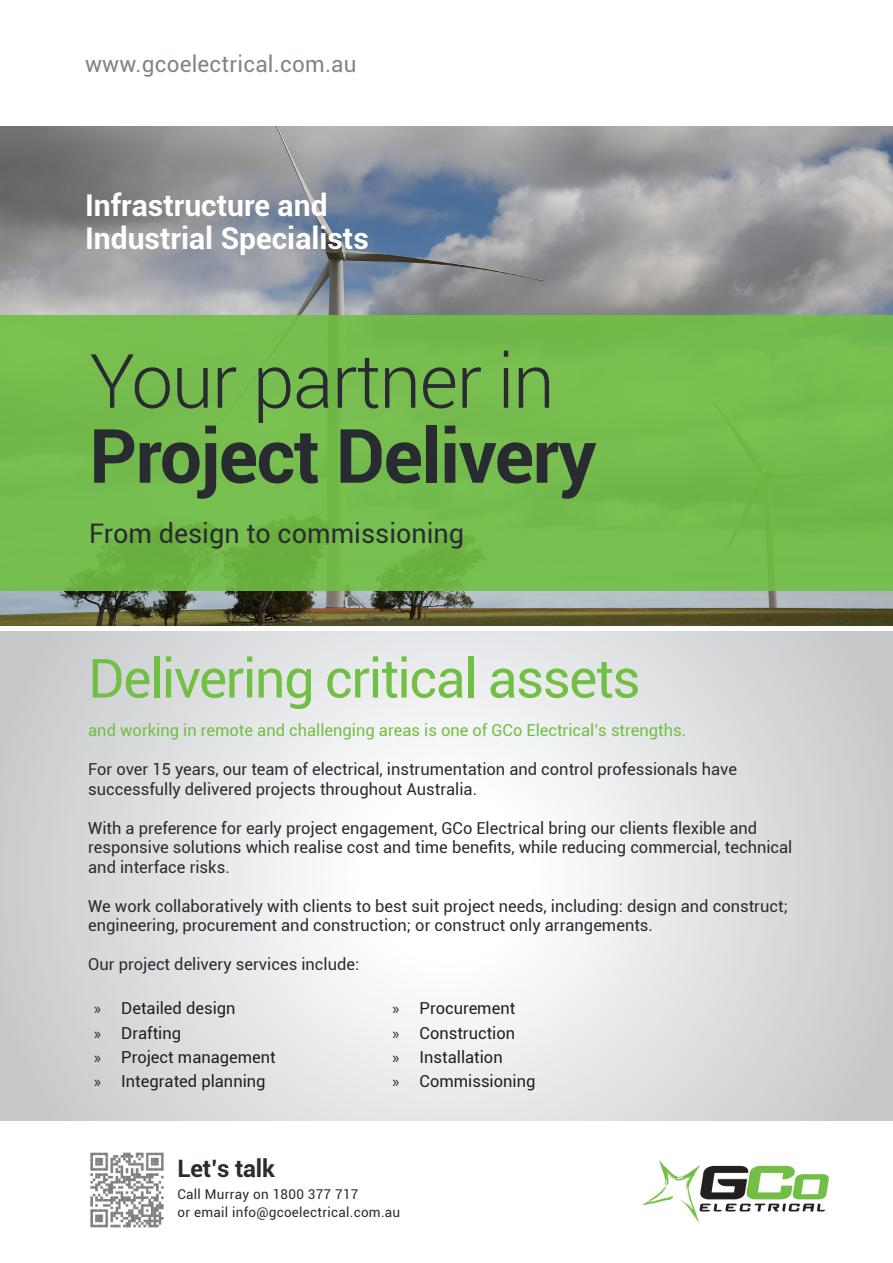
<style>
.page{position:relative;width:893px;height:1263px;background:#fff}
.page>*{position:absolute;margin:0;border:0;box-sizing:border-box;transform-origin:0 0}
.Header_1{font:700 75px "Roboto";letter-spacing:-.02em;color:#282c31}
.Header_1-2{font:300 75px "Roboto";letter-spacing:-.02em;color:#282c31}
.Header_2{font:54px "Roboto";letter-spacing:-.03em;color:#71bf44}
.Sub_header_2{font:700 30px "Roboto";color:#fff}
.Sub_header_1{font:27px "Roboto";color:#282c31}
.Small_text{font:700 24px "Roboto";letter-spacing:-.01em;color:#282c31}
.t1{font:22.5px "Roboto";letter-spacing:.01em;color:#7e858a}
.Normal_text{font:16.5px/19.5px "Roboto";color:#282c31}
.t2{font:16.5px "Roboto";color:#231f20}
.Normal_text-2{font:16.5px "Roboto";color:#71bf44}
.Small_text-2{font:13.5px/17.4px "Roboto";letter-spacing:.02em;color:#282c31}
.s1{font-family:"Myriad Pro"}
</style>
<div class="page">
<img style="left:642px;top:1160px;width:187px;height:63px">
<img style="left:90px;top:1152px;width:74px;height:76px">
<svg style="left:0;top:631px;width:893px;height:489px"></svg>
<img style="left:0;top:126px;width:893px;height:499px">
<div style="left:0;top:316px;width:893px;height:275px;background:#77bd4f"></div>
<h3 class="t1" style="left:85px;top:48px;width:273px">www.gcoelectrical.com.au</h3>
<p class="Sub_header_2" style="left:85px;top:184px;width:244px">Infrastructure and</p>
<p class="Sub_header_2" style="left:85px;top:217px;width:285px">Industrial Specialists</p>
<p class="Header_1-2" style="left:89px;top:329px;width:467px">Your partner in</p>
<p class="Header_1" style="left:89px;top:403px;width:509px">Project Delivery</p>
<p class="Sub_header_1" style="left:89px;top:514px;width:376px">From design to commissioning</p>
<p class="Header_2" style="left:88px;top:640px;width:554px">Delivering critical assets</p>
<p class="Normal_text-2" style="left:88px;top:719px;width:599px">and working in remote and challenging areas is one of GCo Electrical’s strengths.</p>
<p class="Normal_text" style="left:88px;top:759px;width:650px">For over 15 years, our team of electrical, instrumentation and control professionals have successfully delivered projects throughout Australia.</p>
<p class="Normal_text" style="left:88px;top:818px;width:706px">With a preference for early project engagement, GCo Electrical bring our clients flexible and responsive solutions which realise cost and time benefits, while reducing commercial, technical and interface risks.</p>
<p class="Normal_text" style="left:88px;top:896px;width:701px">We work collaboratively with clients to best suit project needs, including: design and construct; engineering, procurement and construction; or construct only arrangements.</p>
<p class="Normal_text" style="left:88px;top:954px;width:273px">Our project delivery services include:</p>
<p class="t2" style="left:94px;top:997px;width:143px"><span class="s1">»</span> Detailed design</p>
<p class="t2" style="left:393px;top:997px;width:124px"><span class="s1">»</span> Procurement</p>
<p class="t2" style="left:94px;top:1021px;width:88px"><span class="s1">»</span> Drafting</p>
<p class="t2" style="left:393px;top:1021px;width:124px"><span class="s1">»</span> Construction</p>
<p class="t2" style="left:94px;top:1045px;width:183px"><span class="s1">»</span> Project management</p>
<p class="t2" style="left:393px;top:1045px;width:112px"><span class="s1">»</span> Installation</p>
<p class="t2" style="left:94px;top:1070px;width:173px"><span class="s1">»</span> Integrated planning</p>
<p class="t2" style="left:393px;top:1070px;width:144px"><span class="s1">»</span> Commissioning</p>
<p class="Small_text" style="left:177px;top:1151px;width:99px">Let’s talk</p>
<p class="Small_text-2" style="left:177px;top:1185px;width:224px">Call Murray on 1800 377 717<br>or email info@gcoelectrical.com.au</p>
</div>
